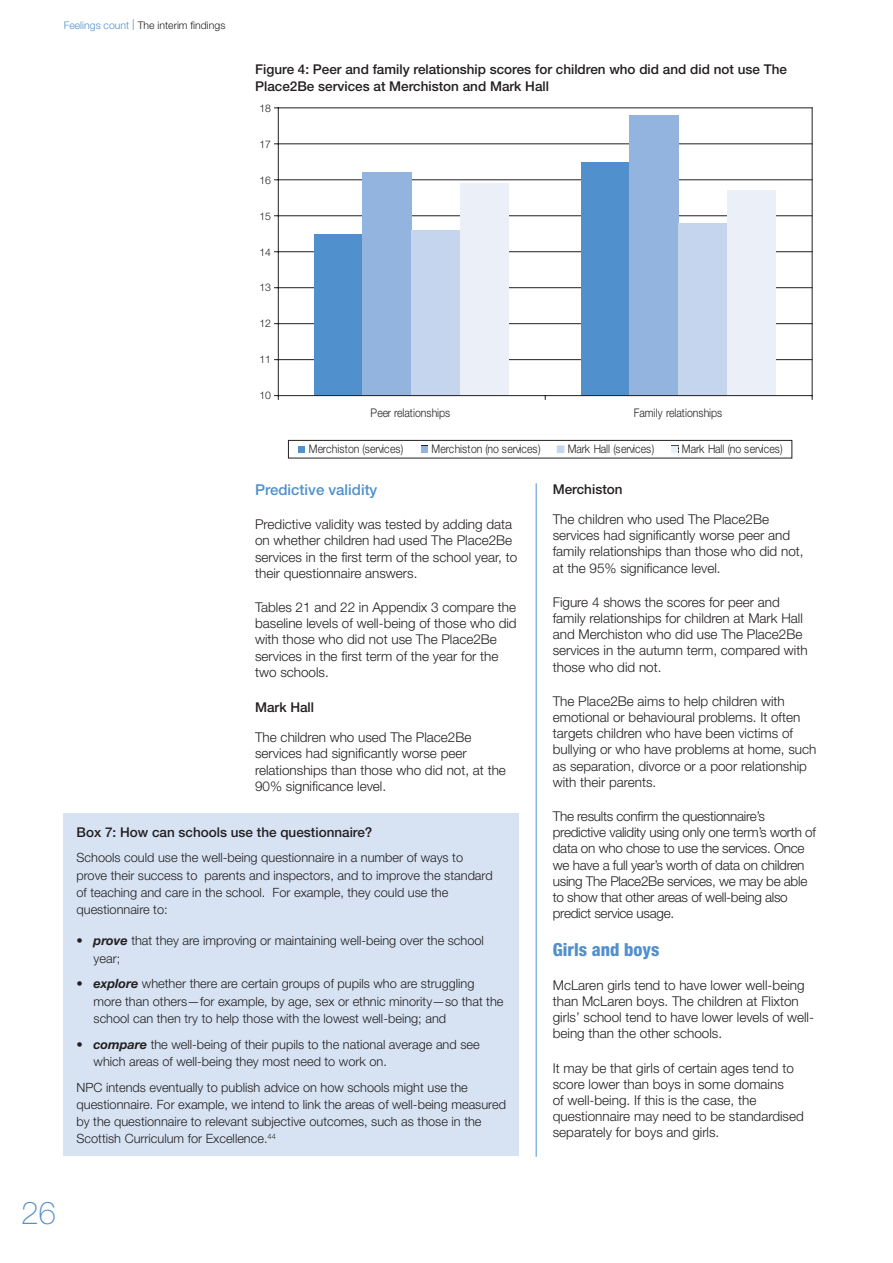
<style>
.page{position:relative;width:893px;height:1263px;background:#fff}
.page>*{position:absolute;margin:0;border:0;box-sizing:border-box;transform-origin:0 0}
.t1{font:100 31.5px "Helvetica Neue";color:#5090cc}
.t2{font:800 condensed 18px "Helvetica Neue";color:#5090cc}
.t3{font:500 15px "Helvetica Neue";color:#5090cc}
.t4{font:300 13.5px/16.2px "Helvetica Neue";color:#231f20}
.t5{font:300 13.5px/16.2px "Helvetica Neue";letter-spacing:-.02em;color:#231f20}
.t6{font:500 13.5px/16.2px "Helvetica Neue";color:#231f20}
.t7{font:300 12.75px/17.2px "Helvetica Neue";color:#231f20}
.t8{font:300 11.85px "Helvetica Neue";letter-spacing:-.015em;color:#231f20;scale:.89 1}
.t9{font:300 11.85px "Helvetica Neue";letter-spacing:.005em;color:#231f20;scale:.89 1}
.t10{font:300 10.5px "Helvetica Neue";color:#231f20}
.s1{color:#5090cc}
.s2{font-weight:100;font-size:15px;color:#5090cc}
.s3{font-weight:700;font-style:italic}
</style>
<div class="page">
<hr style="left:536px;top:483px;width:1px;height:674px;background:#5090cc">
<div style="left:64px;top:813px;width:455px;height:343px;background:#d7e3f3"></div>
<hr style="left:278px;top:359px;width:534px;height:1px;background:#231f20">
<hr style="left:278px;top:323px;width:534px;height:1px;background:#231f20">
<hr style="left:278px;top:287px;width:534px;height:1px;background:#231f20">
<hr style="left:278px;top:251px;width:534px;height:1px;background:#231f20">
<hr style="left:278px;top:215px;width:534px;height:1px;background:#231f20">
<hr style="left:278px;top:180px;width:534px;height:1px;background:#231f20">
<hr style="left:278px;top:144px;width:534px;height:1px;background:#231f20">
<hr style="left:278px;top:108px;width:534px;height:1px;background:#231f20">
<div style="left:314px;top:234px;width:49px;height:162px;background:#5090cc"></div>
<div style="left:581px;top:162px;width:48px;height:234px;background:#5090cc"></div>
<div style="left:363px;top:172px;width:49px;height:224px;background:#93b4de"></div>
<div style="left:629px;top:115px;width:50px;height:281px;background:#93b4de"></div>
<div style="left:412px;top:230px;width:48px;height:166px;background:#c5d5ed"></div>
<div style="left:679px;top:223px;width:48px;height:173px;background:#c5d5ed"></div>
<div style="left:460px;top:184px;width:48px;height:212px;background:#ebf0f8"></div>
<div style="left:727px;top:190px;width:48px;height:206px;background:#ebf0f8"></div>
<hr style="left:278px;top:108px;width:1px;height:288px;background:#231f20">
<hr style="left:812px;top:108px;width:1px;height:288px;background:#231f20">
<hr style="left:278px;top:395px;width:534px;height:1px;background:#231f20">
<svg style="left:274px;top:395px;width:5px;height:4px"></svg>
<div style="left:288px;top:440px;width:504px;height:18px;background:#fff;border:1px solid #231f20"></div>
<div style="left:298px;top:446px;width:7px;height:7px;background:#5090cc"></div>
<div style="left:421px;top:446px;width:7px;height:7px;background:#93b4de"></div>
<div style="left:557px;top:446px;width:7px;height:7px;background:#c5d5ed"></div>
<div style="left:671px;top:446px;width:7px;height:7px;background:#ebf0f8"></div>
<p class="t10" style="left:64px;top:19px;width:163px"><span class="s1">Feelings count</span> <span class="s2">I</span> The interim findings</p>
<p class="t6" style="left:255px;top:61px;width:533px">Figure 4: Peer and family relationship scores for children who did and did not use The<br>Place2Be services at Merchiston and Mark Hall</p>
<p class="t10" style="left:259px;top:101px;width:13px">18</p>
<p class="t10" style="left:259px;top:137px;width:13px">17</p>
<p class="t10" style="left:259px;top:173px;width:13px">16</p>
<p class="t10" style="left:259px;top:209px;width:13px">15</p>
<p class="t10" style="left:259px;top:245px;width:13px">14</p>
<p class="t10" style="left:259px;top:281px;width:13px">13</p>
<p class="t10" style="left:259px;top:317px;width:13px">12</p>
<p class="t10" style="left:259px;top:353px;width:13px">11</p>
<p class="t10" style="left:259px;top:389px;width:13px">10</p>
<p class="t8" style="left:370px;top:406px;width:91px">Peer relationships</p>
<p class="t9" style="left:634px;top:406px;width:101px">Family relationships</p>
<p class="t8" style="left:309px;top:441px;width:108px">Merchiston (services)</p>
<p class="t8" style="left:432px;top:441px;width:124px">Merchiston (no services)</p>
<p class="t8" style="left:568px;top:441px;width:99px">Mark Hall (services)</p>
<p class="t8" style="left:682px;top:441px;width:115px">Mark Hall (no services)</p>
<p class="t3" style="left:255px;top:481px;width:124px">Predictive validity</p>
<p class="t4" style="left:255px;top:516px;width:264px">Predictive validity was tested by adding data on whether children had used The Place2Be services in the first term of the school year, to their questionnaire answers.</p>
<p class="t4" style="left:255px;top:599px;width:263px">Tables 21 and 22 in Appendix 3 compare the baseline levels of well-being of those who did with those who did not use The Place2Be services in the first term of the year for the two schools.</p>
<p class="t6" style="left:255px;top:699px;width:61px">Mark Hall</p>
<p class="t4" style="left:255px;top:729px;width:252px">The children who used The Place2Be services had significantly worse peer relationships than those who did not, at the 90% significance level.</p>
<p class="t6" style="left:77px;top:824px;width:297px">Box 7: How can schools use the questionnaire?</p>
<p class="t7" style="left:77px;top:849px;width:418px">Schools could use the well-being questionnaire in a number of ways to prove their success to parents and inspectors, and to improve the standard of teaching and care in the school. For example, they could use the questionnaire to:</p>
<p class="t7" style="left:94px;top:932px;width:392px;text-indent:-17px">• <span class="s3">prove</span> that they are improving or maintaining well-being over the school year;</p>
<p class="t7" style="left:94px;top:975px;width:411px;text-indent:-17px">• <span class="s3">explore</span> whether there are certain groups of pupils who are struggling more than others—for example, by age, sex or ethnic minority—so that the school can then try to help those with the lowest well-being; and</p>
<p class="t7" style="left:94px;top:1035px;width:388px;text-indent:-17px">• <span class="s3">compare</span> the well-being of their pupils to the national average and see which areas of well-being they most need to work on.</p>
<p class="t7" style="left:77px;top:1078px;width:431px">NPC intends eventually to publish advice on how schools might use the questionnaire. For example, we intend to link the areas of well-being measured by the questionnaire to relevant subjective outcomes, such as those in the Scottish Curriculum for Excellence.<sup>44</sup></p>
<p class="t6" style="left:553px;top:481px;width:71px">Merchiston</p>
<p class="t4" style="left:553px;top:511px;width:252px">The children who used The Place2Be services had significantly worse peer and family relationships than those who did not, at the 95% significance level.</p>
<p class="t4" style="left:553px;top:593px;width:256px">Figure 4 shows the scores for peer and family relationships for children at Mark Hall and Merchiston who did use The Place2Be services in the autumn term, compared with those who did not.</p>
<p class="t4" style="left:553px;top:692px;width:265px">The Place2Be aims to help children with emotional or behavioural problems. It often targets children who have been victims of bullying or who have problems at home, such as separation, divorce or a poor relationship with their parents.</p>
<p class="t5" style="left:553px;top:808px;width:265px">The results confirm the questionnaire’s predictive validity using only one term’s worth of data on who chose to use the services. Once we have a full year’s worth of data on children using The Place2Be services, we may be able to show that other areas of well-being also predict service usage.</p>
<h2 class="t2" style="left:553px;top:938px;width:108px">Girls and boys</h2>
<p class="t4" style="left:553px;top:977px;width:263px">McLaren girls tend to have lower well-being than McLaren boys. The children at Flixton girls’ school tend to have lower levels of well&shy;being than the other schools.</p>
<p class="t4" style="left:553px;top:1059px;width:253px">It may be that girls of certain ages tend to score lower than boys in some domains<br>of well-being. If this is the case, the questionnaire may need to be standardised separately for boys and girls.</p>
<h1 class="t1" style="left:21px;top:1195px;width:37px">26</h1>
</div>
